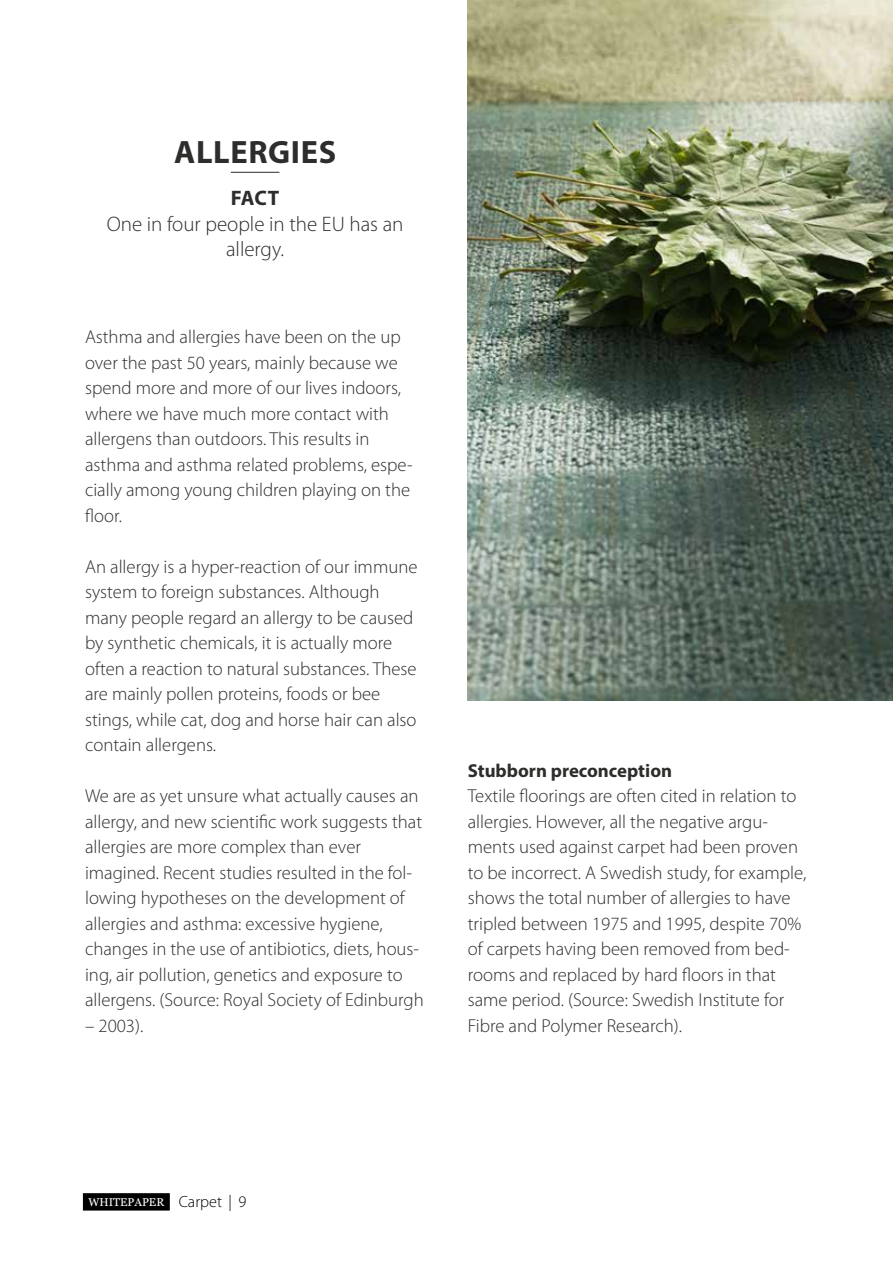
<style>
.page{position:relative;width:893px;height:1263px;background:#fff}
.page>*{position:absolute;margin:0;border:0;box-sizing:border-box;transform-origin:0 0}
.t1{font:700 32.4px "Myriad Pro";letter-spacing:.02em;color:#2d2d2c}
.t2{font:300 21px/25.5px "Myriad Pro";color:#2d2d2c;text-align:center}
.t3{font:700 21px "Myriad Pro";color:#2d2d2c}
.t4{font:300 18.75px/25.5px "Myriad Pro";color:#2d2d2c}
.t5{font:700 18.75px "Myriad Pro";color:#2d2d2c}
.t6{font:11.4px "Georgia";color:#fff}
.s1{font-family:"Myriad Pro";font-weight:300;font-size:16.2px;color:#000}
</style>
<div class="page">
<hr style="left:231px;top:172px;width:48px;height:1px;background:#2d2d2c">
<img style="left:468px;top:0;width:425px;height:700px">
<div style="left:83px;top:1193px;width:87px;height:17px;background:#000"></div>
<h1 class="t1" style="left:174px;top:131px;width:164px">ALLERGIES</h1>
<p class="t3" style="left:231px;top:184px;width:50px">FACT</p>
<p class="t2" style="left:107px;top:211px;width:298px">One in four people in the EU has an allergy.</p>
<p class="t4" style="left:85px;top:324px;width:329px">Asthma and allergies have been on the up over the past 50 years, mainly because we spend more and more of our lives indoors, where we have much more contact with allergens than outdoors. This results in asthma and asthma related problems, espe&shy;cially among young children playing on the floor.</p>
<p class="t4" style="left:85px;top:553px;width:334px">An allergy is a hyper-reaction of our immune system to foreign substances. Although many people regard an allergy to be caused by synthetic chemicals, it is actually more often a reaction to natural substances. These are mainly pollen proteins, foods or bee stings, while cat, dog and horse hair can also contain allergens.</p>
<p class="t4" style="left:85px;top:783px;width:340px">We are as yet unsure what actually causes an allergy, and new scientific work suggests that allergies are more complex than ever imagined. Recent studies resulted in the fol&shy;lowing hypotheses on the development of allergies and asthma: excessive hygiene, changes in the use of antibiotics, diets, hous&shy;ing, air pollution, genetics and exposure to allergens. (Source: Royal Society of Edinburgh</p>
<p class="t4" style="left:85px;top:1012px;width:60px">– 2003).</p>
<p class="t5" style="left:468px;top:758px;width:206px">Stubborn preconception</p>
<p class="t4" style="left:468px;top:783px;width:340px">Textile floorings are often cited in relation to allergies. However, all the negative argu&shy;ments used against carpet had been proven to be incorrect. A Swedish study, for example, shows the total number of allergies to have tripled between 1975 and 1995, despite 70% of carpets having been removed from bed&shy;rooms and replaced by hard floors in that same period. (Source: Swedish Institute for Fibre and Polymer Research).</p>
<p class="t6" style="left:88px;top:1193px;width:159px">WHITEPAPER <span class="s1">Carpet | 9</span></p>
</div>
